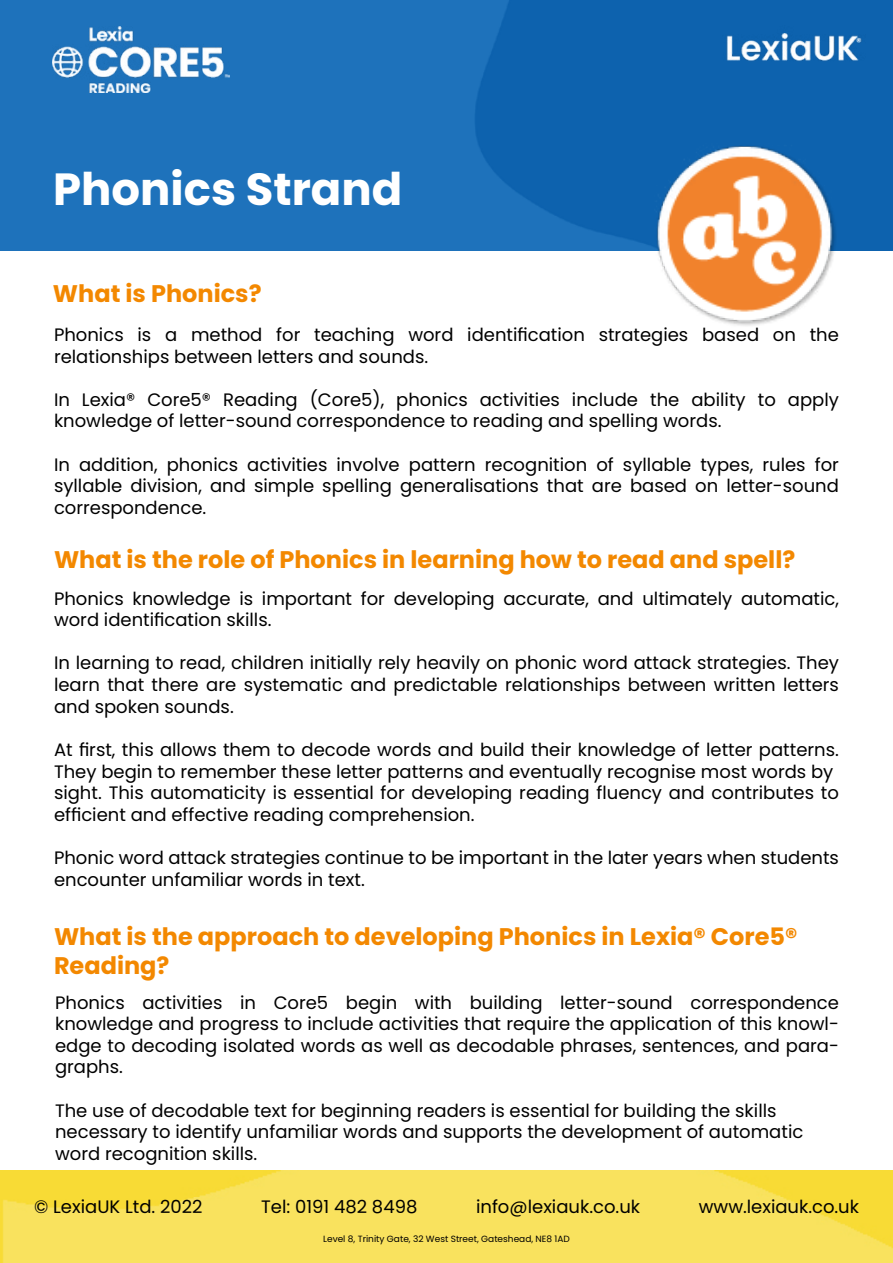
<style>
.page{position:relative;width:893px;height:1263px;background:#fff}
.page>*{position:absolute;margin:0;border:0;box-sizing:border-box;transform-origin:0 0}
.t1{font:700 45px "Poppins";color:#fff}
.t2{font:700 24px/28.8px "Poppins";color:#f38800}
.t3{font:18px/21.6px "Poppins";color:#000}
.t4{font:9px "Poppins";color:#000}
</style>
<div class="page">
<img style="left:0;top:1170px;width:893px;height:93px">
<img style="left:0;top:0;width:893px;height:251px">
<img style="left:704px;top:0;width:179px;height:82px">
<img style="left:53px;top:26px;width:177px;height:67px">
<img style="left:654px;top:144px;width:185px;height:182px">
<h1 class="t1" style="left:53px;top:163px;width:351px">Phonics Strand</h1>
<h2 class="t2" style="left:53px;top:280px;width:210px">What is Phonics?</h2>
<p class="t3" style="left:54px;top:324px;width:786px">Phonics is a method for teaching word identification strategies based on the relationships between letters and sounds.</p>
<p class="t3" style="left:54px;top:389px;width:786px">In Lexia® Core5® Reading (Core5), phonics activities include the ability to apply knowledge of letter-sound correspondence to reading and spelling words.</p>
<p class="t3" style="left:54px;top:454px;width:786px;text-align:justify">In addition, phonics activities involve pattern recognition of syllable types, rules for syllable division, and simple spelling generalisations that are based on letter-sound correspondence.</p>
<h2 class="t2" style="left:54px;top:546px;width:743px">What is the role of Phonics in learning how to read and spell?</h2>
<p class="t3" style="left:54px;top:588px;width:786px">Phonics knowledge is important for developing accurate, and ultimately automatic, word identification skills.</p>
<p class="t3" style="left:54px;top:652px;width:786px;text-align:justify">In learning to read, children initially rely heavily on phonic word attack strategies. They learn that there are systematic and predictable relationships between written letters and spoken sounds.</p>
<p class="t3" style="left:54px;top:739px;width:786px">At first, this allows them to decode words and build their knowledge of letter patterns.<br>They begin to remember these letter patterns and eventually recognise most words by sight. This automaticity is essential for developing reading fluency and contributes to efficient and effective reading comprehension.</p>
<p class="t3" style="left:54px;top:847px;width:786px">Phonic word attack strategies continue to be important in the later years when students encounter unfamiliar words in text.</p>
<h2 class="t2" style="left:54px;top:922px;width:745px">What is the approach to developing Phonics in Lexia® Core5®<br>Reading?</h2>
<p class="t3" style="left:55px;top:991px;width:785px;text-align:justify">Phonics activities in Core5 begin with building letter-sound correspondence knowledge and progress to include activities that require the application of this knowl&shy;edge to decoding isolated words as well as decodable phrases, sentences, and para&shy;graphs.</p>
<p class="t3" style="left:55px;top:1099px;width:750px">The use of decodable text for beginning readers is essential for building the skills necessary to identify unfamiliar words and supports the development of automatic word recognition skills.</p>
<p class="t3" style="left:34px;top:1196px;width:170px">© LexiaUK Ltd. 2022</p>
<p class="t3" style="left:261px;top:1196px;width:158px">Tel: 0191 482 8498</p>
<p class="t3" style="left:476px;top:1196px;width:166px">info@lexiauk.co.uk</p>
<p class="t3" style="left:699px;top:1195px;width:162px">www.lexiauk.co.uk</p>
<p class="t4" style="left:323px;top:1234px;width:248px">Level 8, Trinity Gate, 32 West Street, Gateshead, NE8 1AD</p>
</div>
